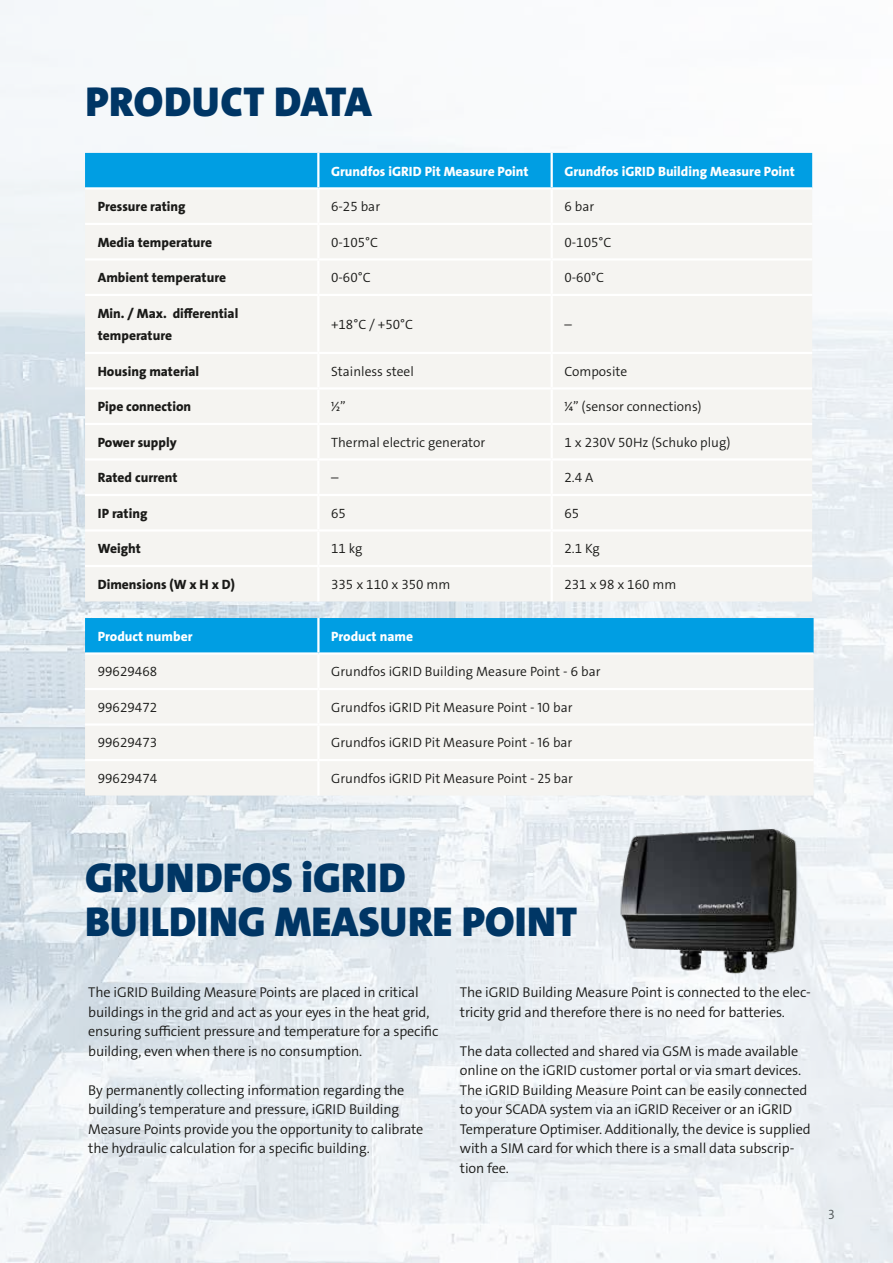
<style>
.page{position:relative;width:893px;height:1263px;background:#fff}
.page>*{position:absolute;margin:0;border:0;box-sizing:border-box;transform-origin:0 0}
.t1{font:42px/45px "Grundfos The Sans V2 OT 9 BL";color:#003665}
.t2{font:14.25px/19.5px "Grundfos The Sans V2 OT 4 SL";letter-spacing:-.01em;color:#1a1a18}
.t3{font:13.5px "Grundfos The Sans V2 OT 4 SL";color:#1a1a18}
.t4{font:13.5px/22.5px "Grundfos The Sans V2 OT 8 XB";color:#1a1a18}
.t5{font:13.5px "Grundfos The Sans V2 OT 8 XB";color:#fff}
</style>
<div class="page">
<img style="left:0;top:0;width:893px;height:1263px">
<div style="left:85px;top:153px;width:727px;height:34px;background:#009ee3"></div>
<div style="left:85px;top:190px;width:727px;height:411px;background:#f5f4f1"></div>
<hr style="left:317px;top:153px;width:2px;height:34px;background:#fff">
<hr style="left:551px;top:153px;width:2px;height:34px;background:#fff">
<hr style="left:85px;top:187px;width:233px;height:3px;background:#fff">
<hr style="left:318px;top:187px;width:234px;height:3px;background:#fff">
<hr style="left:552px;top:187px;width:260px;height:3px;background:#fff">
<hr style="left:317px;top:190px;width:2px;height:33px;background:#fff">
<hr style="left:551px;top:190px;width:2px;height:33px;background:#fff">
<hr style="left:85px;top:223px;width:233px;height:2px;background:#fff">
<hr style="left:318px;top:223px;width:234px;height:2px;background:#fff">
<hr style="left:317px;top:225px;width:2px;height:33px;background:#fff">
<hr style="left:552px;top:223px;width:260px;height:2px;background:#fff">
<hr style="left:551px;top:225px;width:2px;height:33px;background:#fff">
<hr style="left:85px;top:258px;width:233px;height:3px;background:#fff">
<hr style="left:318px;top:258px;width:234px;height:3px;background:#fff">
<hr style="left:317px;top:261px;width:2px;height:33px;background:#fff">
<hr style="left:552px;top:258px;width:260px;height:3px;background:#fff">
<hr style="left:551px;top:261px;width:2px;height:33px;background:#fff">
<hr style="left:85px;top:294px;width:233px;height:2px;background:#fff">
<hr style="left:318px;top:294px;width:234px;height:2px;background:#fff">
<hr style="left:317px;top:296px;width:2px;height:56px;background:#fff">
<hr style="left:552px;top:294px;width:260px;height:2px;background:#fff">
<hr style="left:551px;top:296px;width:2px;height:56px;background:#fff">
<hr style="left:85px;top:352px;width:233px;height:2px;background:#fff">
<hr style="left:318px;top:352px;width:234px;height:2px;background:#fff">
<hr style="left:317px;top:354px;width:2px;height:33px;background:#fff">
<hr style="left:552px;top:352px;width:260px;height:2px;background:#fff">
<hr style="left:551px;top:354px;width:2px;height:33px;background:#fff">
<hr style="left:85px;top:387px;width:233px;height:3px;background:#fff">
<hr style="left:318px;top:387px;width:234px;height:3px;background:#fff">
<hr style="left:317px;top:390px;width:2px;height:33px;background:#fff">
<hr style="left:552px;top:387px;width:260px;height:3px;background:#fff">
<hr style="left:551px;top:390px;width:2px;height:33px;background:#fff">
<hr style="left:85px;top:423px;width:233px;height:2px;background:#fff">
<hr style="left:318px;top:423px;width:234px;height:2px;background:#fff">
<hr style="left:317px;top:425px;width:2px;height:33px;background:#fff">
<hr style="left:552px;top:423px;width:260px;height:2px;background:#fff">
<hr style="left:551px;top:425px;width:2px;height:33px;background:#fff">
<hr style="left:85px;top:458px;width:233px;height:3px;background:#fff">
<hr style="left:318px;top:458px;width:234px;height:3px;background:#fff">
<hr style="left:317px;top:461px;width:2px;height:33px;background:#fff">
<hr style="left:552px;top:458px;width:260px;height:3px;background:#fff">
<hr style="left:551px;top:461px;width:2px;height:33px;background:#fff">
<hr style="left:85px;top:494px;width:233px;height:2px;background:#fff">
<hr style="left:318px;top:494px;width:234px;height:2px;background:#fff">
<hr style="left:317px;top:496px;width:2px;height:33px;background:#fff">
<hr style="left:552px;top:494px;width:260px;height:2px;background:#fff">
<hr style="left:551px;top:496px;width:2px;height:33px;background:#fff">
<hr style="left:85px;top:529px;width:233px;height:3px;background:#fff">
<hr style="left:318px;top:529px;width:234px;height:3px;background:#fff">
<hr style="left:317px;top:532px;width:2px;height:33px;background:#fff">
<hr style="left:552px;top:529px;width:260px;height:3px;background:#fff">
<hr style="left:551px;top:532px;width:2px;height:33px;background:#fff">
<hr style="left:85px;top:565px;width:233px;height:2px;background:#fff">
<hr style="left:318px;top:565px;width:234px;height:2px;background:#fff">
<hr style="left:317px;top:567px;width:2px;height:34px;background:#fff">
<hr style="left:552px;top:565px;width:260px;height:2px;background:#fff">
<hr style="left:551px;top:567px;width:2px;height:34px;background:#fff">
<div style="left:85px;top:618px;width:729px;height:34px;background:#009ee3"></div>
<div style="left:85px;top:655px;width:729px;height:140px;background:#f5f4f1"></div>
<hr style="left:317px;top:618px;width:3px;height:34px;background:#fff">
<hr style="left:85px;top:652px;width:233px;height:3px;background:#fff">
<hr style="left:318px;top:652px;width:496px;height:3px;background:#fff">
<hr style="left:317px;top:655px;width:3px;height:33px;background:#fff">
<hr style="left:85px;top:688px;width:233px;height:2px;background:#fff">
<hr style="left:318px;top:688px;width:496px;height:2px;background:#fff">
<hr style="left:317px;top:690px;width:3px;height:33px;background:#fff">
<hr style="left:85px;top:723px;width:233px;height:3px;background:#fff">
<hr style="left:318px;top:723px;width:496px;height:3px;background:#fff">
<hr style="left:317px;top:726px;width:3px;height:33px;background:#fff">
<hr style="left:85px;top:759px;width:233px;height:2px;background:#fff">
<hr style="left:318px;top:759px;width:496px;height:2px;background:#fff">
<hr style="left:317px;top:761px;width:3px;height:34px;background:#fff">
<img style="left:612px;top:818px;width:192px;height:156px">
<h1 class="t1" style="left:85px;top:80px;width:288px">PRODUCT DATA</h1>
<p class="t5" style="left:331px;top:162px;width:199px">Grundfos iGRID Pit Measure Point</p>
<p class="t5" style="left:564px;top:162px;width:232px">Grundfos iGRID Building Measure Point</p>
<p class="t4" style="left:98px;top:195px;width:89px">Pressure rating</p>
<p class="t3" style="left:331px;top:198px;width:50px">6-25 bar</p>
<p class="t3" style="left:564px;top:198px;width:31px">6 bar</p>
<p class="t4" style="left:98px;top:231px;width:116px">Media temperature</p>
<p class="t3" style="left:331px;top:233px;width:49px">0-105°C</p>
<p class="t3" style="left:564px;top:233px;width:49px">0-105°C</p>
<p class="t4" style="left:98px;top:266px;width:130px">Ambient temperature</p>
<p class="t3" style="left:331px;top:269px;width:41px">0-60°C</p>
<p class="t3" style="left:564px;top:269px;width:41px">0-60°C</p>
<p class="t4" style="left:98px;top:302px;width:142px">Min. / Max. differential temperature</p>
<p class="t3" style="left:331px;top:316px;width:84px">+18°C / +50°C</p>
<p class="t3" style="left:564px;top:316px;width:9px">–</p>
<p class="t4" style="left:98px;top:360px;width:103px">Housing material</p>
<p class="t3" style="left:331px;top:362px;width:84px">Stainless steel</p>
<p class="t3" style="left:564px;top:362px;width:64px">Composite</p>
<p class="t4" style="left:98px;top:395px;width:95px">Pipe connection</p>
<p class="t3" style="left:331px;top:398px;width:16px">1/2”</p>
<p class="t3" style="left:564px;top:398px;width:139px">¼” (sensor connections)</p>
<p class="t4" style="left:98px;top:431px;width:80px">Power supply</p>
<p class="t3" style="left:331px;top:433px;width:156px">Thermal electric generator</p>
<p class="t3" style="left:564px;top:433px;width:167px">1 x 230V 50Hz (Schuko plug)</p>
<p class="t4" style="left:98px;top:466px;width:81px">Rated current</p>
<p class="t3" style="left:331px;top:469px;width:9px">–</p>
<p class="t3" style="left:564px;top:469px;width:30px">2.4 A</p>
<p class="t4" style="left:98px;top:502px;width:51px">IP rating</p>
<p class="t3" style="left:331px;top:504px;width:16px">65</p>
<p class="t3" style="left:564px;top:504px;width:16px">65</p>
<p class="t4" style="left:98px;top:537px;width:45px">Weight</p>
<p class="t3" style="left:331px;top:540px;width:33px">11 kg</p>
<p class="t3" style="left:564px;top:540px;width:37px">2.1 Kg</p>
<p class="t4" style="left:98px;top:573px;width:139px">Dimensions (W x H x D)</p>
<p class="t3" style="left:331px;top:575px;width:121px">335 x 110 x 350 mm</p>
<p class="t3" style="left:564px;top:575px;width:113px">231 x 98 x 160 mm</p>
<p class="t5" style="left:98px;top:627px;width:96px">Product number</p>
<p class="t5" style="left:331px;top:627px;width:83px">Product name</p>
<p class="t3" style="left:98px;top:663px;width:61px">99629468</p>
<p class="t3" style="left:331px;top:663px;width:271px">Grundfos iGRID Building Measure Point - 6 bar</p>
<p class="t3" style="left:98px;top:698px;width:61px">99629472</p>
<p class="t3" style="left:331px;top:698px;width:243px">Grundfos iGRID Pit Measure Point - 10 bar</p>
<p class="t3" style="left:98px;top:734px;width:61px">99629473</p>
<p class="t3" style="left:331px;top:734px;width:243px">Grundfos iGRID Pit Measure Point - 16 bar</p>
<p class="t3" style="left:98px;top:769px;width:61px">99629474</p>
<p class="t3" style="left:331px;top:769px;width:243px">Grundfos iGRID Pit Measure Point - 25 bar</p>
<h1 class="t1" style="left:85px;top:855px;width:494px">GRUNDFOS iGRID<br>BUILDING MEASURE POINT</h1>
<p class="t2" style="left:88px;top:983px;width:352px">The iGRID Building Measure Points are placed in critical buildings in the grid and act as your eyes in the heat grid, ensuring sufficient pressure and temperature for a specific building, even when there is no consumption.</p>
<p class="t2" style="left:88px;top:1080px;width:337px">By permanently collecting information regarding the building’s temperature and pressure, iGRID Building Measure Points provide you the opportunity to calibrate the hydraulic calculation for a specific building.</p>
<p class="t2" style="left:460px;top:983px;width:352px">The iGRID Building Measure Point is connected to the elec&shy;tricity grid and therefore there is no need for batteries.</p>
<p class="t2" style="left:460px;top:1041px;width:352px">The data collected and shared via GSM is made available online on the iGRID customer portal or via smart devices.<br>The iGRID Building Measure Point can be easily connected to your SCADA system via an iGRID Receiver or an iGRID Temperature Optimiser. Additionally, the device is supplied with a SIM card for which there is a small data subscrip&shy;tion fee.</p>
<p class="t3" style="left:828px;top:1205px;width:8px">3</p>
</div>
